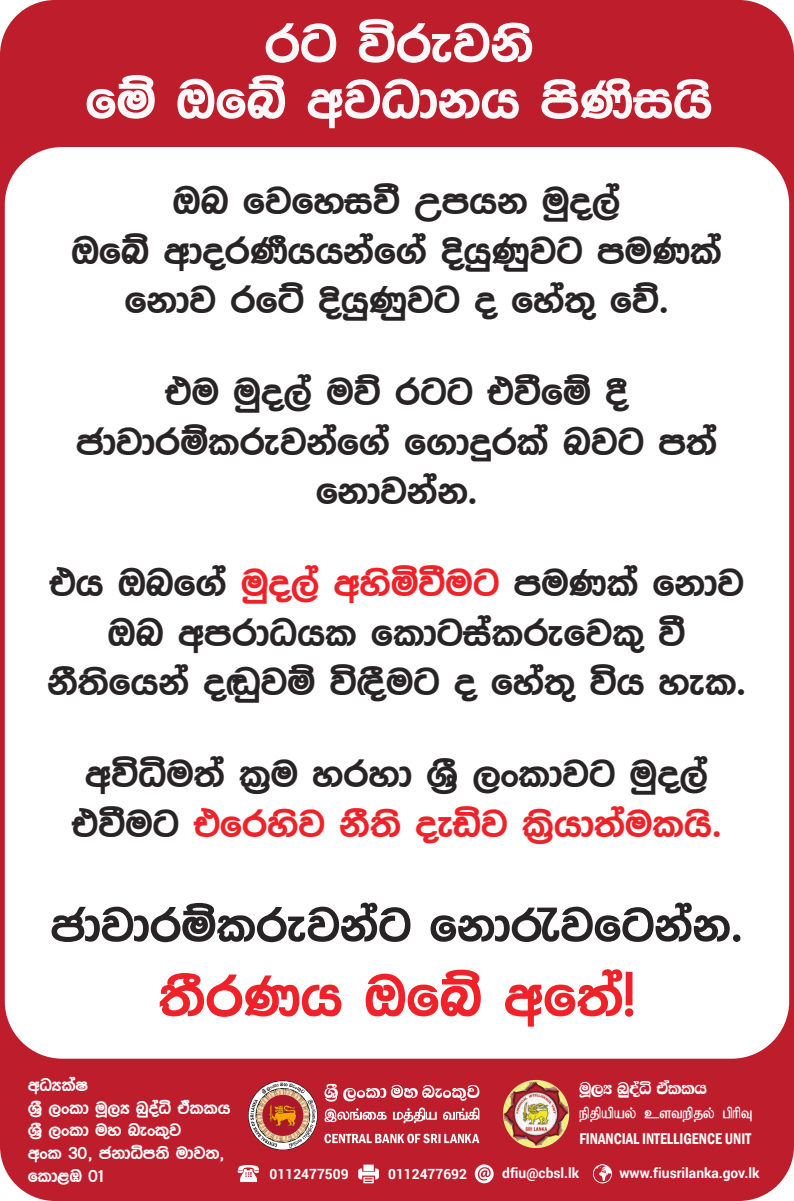
<style>
.page{position:relative;width:794px;height:1201px;background:#fff}
.page>*{position:absolute;margin:0;border:0;box-sizing:border-box;transform-origin:0 0}
.t1{font:62.12px "FM Ganganeex";color:rgb(238 29 35/.98)}
.t2{font:58.1px/56.4px "FM Ganganeex";color:rgb(255 255 255/.98);text-align:center}
.t3{font:51.62px "FM Ganganeex";color:rgb(35 31 32/.98)}
.t4{font:41.12px/49.4px "FM Ganganeex";color:rgb(35 31 32/.98);text-align:center}
.t5{font:18.99px/22.8px "FM Ganganeex";color:#fff}
.t6{font:17.76px "FM Samanthax";color:#fff}
.t7{font:700 16.62px "Baamini";color:#fff;scale:.9 1}
.t8{font:600 condensed 15.92px "Franklin Gothic";color:#fff;scale:.91 1}
.t9{font:700 14.09px "Roboto";color:#fff}
.s1{color:rgb(238 29 35/.98)}
</style>
<div class="page">
<div style="left:0;top:0;width:794px;height:1200px;background:#be1d2c;border-radius:55px"></div>
<div style="left:5px;top:147px;width:784px;height:911px;background:#fff;border-radius:57px"></div>
<svg style="left:238px;top:1165px;width:21px;height:16px"></svg>
<svg style="left:475px;top:1164px;width:18px;height:19px"></svg>
<svg style="left:358px;top:1164px;width:21px;height:19px"></svg>
<svg style="left:593px;top:1164px;width:19px;height:19px"></svg>
<svg style="left:248px;top:1080px;width:231px;height:70px"></svg>
<img style="left:502px;top:1079px;width:68px;height:69px">
<h2 class="t2" style="left:86px;top:16px;width:664px">RG ÚREJKS<br>FÏ TFÍ WJODKH MS‚IHS</h2>
<p class="t4" style="left:72px;top:177px;width:652px">TN FJFYIÙ WMHK UQO,A<br>TFÍ WDORŒHHKAF.A ÈHQKQJG MUKLA<br>FKDJ RFÜ ÈHQKQJG O FYA;= FÕ'</p>
<p class="t4" style="left:76px;top:368px;width:642px">TU UQO,A UÕ RGG TÙFÏ §<br>CDJDRÏLREJKAF.A F.DŸRLA NJG M;A<br>FKDJKAK'</p>
<p class="t4" style="left:48px;top:559px;width:700px">TH TNF.A <span class="s1">UQO,A WYSÑÙUG</span> MUKLA FKDJ<br>TN WMRDOHL FLDGIALREFJL= Ù<br>KS;SFHKA O~QJÏ Ú|SUG O FYA;= ÚH YEL'</p>
<p class="t4" style="left:72px;top:750px;width:667px">WÚÊU;A L%U YRYD Y%S,XLDJG UQO,A<br>TÙUG <span class="s1">TFRYSJ KS;SOEÄJ L%SHD;AULHS'</span></p>
<p class="t3" style="left:51px;top:898px;width:693px">CDJDRÏLREJKAG FKD/JFGKAK'</p>
<h1 class="t1" style="left:159px;top:964px;width:477px">;SRKH TFÍ WF;AÆ</h1>
<p class="t5" style="left:28px;top:1073px;width:204px">WOHLAI<br>Y%S,XLD UQ,H NQOAÊ TALLH<br>Y%S,XLD UY NEXL=J<br>WXL 30" CKDÊM;SUDJ;"<br>FLD&lt;U 01</p>
<p class="t6" style="left:579px;top:1079px;width:129px">UQ,H NQOAÊ TALLH</p>
<p class="t7" style="left:579px;top:1106px;width:193px">epjpapay; cstwpjy; gphpT</p>
<p class="t8" style="left:579px;top:1127px;width:190px">FINANCIAL INTELLIGENCE UNIT</p>
<p class="t9" style="left:270px;top:1163px;width:80px">0112477509</p>
<p class="t9" style="left:388px;top:1163px;width:80px">0112477692</p>
<p class="t9" style="left:502px;top:1163px;width:79px">dfiu@cbsl.lk</p>
<p class="t9" style="left:619px;top:1163px;width:141px">www.fiusrilanka.gov.lk</p>
</div>
